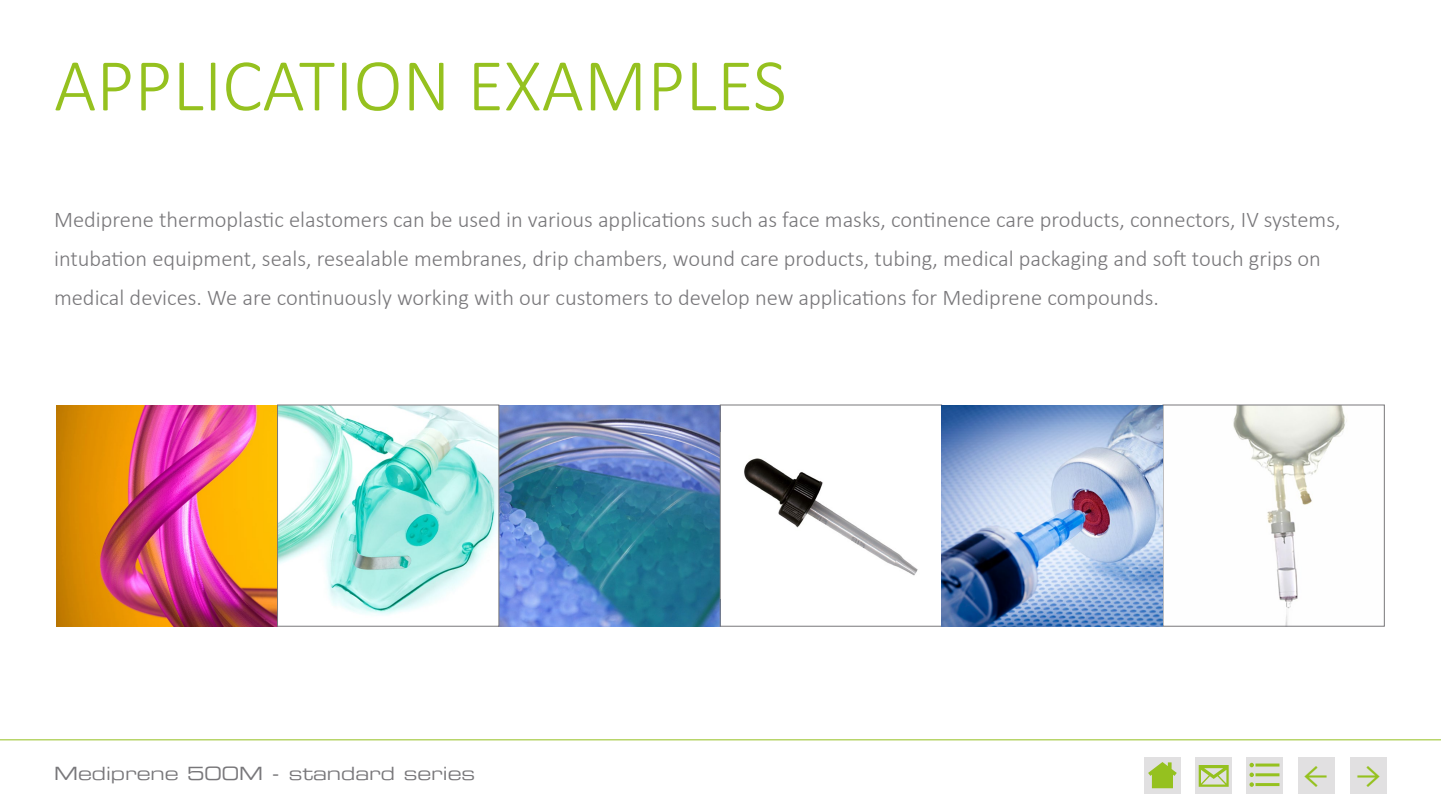
<style>
.page{position:relative;width:1441px;height:810px;background:#fff}
.page>*{position:absolute;margin:0;border:0;box-sizing:border-box;transform-origin:0 0}
.t1{font:300 75px "Calibri";color:#95c11f}
.t2{font:37.5px "Minion Pro";color:#95c11f}
.t3{font:300 22.5px/39px "Calibri";color:#78777a}
.t4{font:18px "Eurostile Extended Two";color:#78777a}
</style>
<div class="page">
<div style="left:1349px;top:757px;width:37px;height:37px;background:#e1e0e1"></div>
<hr style="left:0;top:739px;width:1440px;height:1px;background:#95c11f">
<div style="left:1246px;top:757px;width:37px;height:37px;background:#e1e0e1"></div>
<hr style="left:1255px;top:783px;width:24px;height:3px;background:#95c11f">
<hr style="left:1255px;top:773px;width:24px;height:3px;background:#95c11f">
<svg style="left:1249px;top:773px;width:4px;height:14px"></svg>
<hr style="left:1255px;top:764px;width:24px;height:3px;background:#95c11f">
<svg style="left:1249px;top:763px;width:4px;height:4px"></svg>
<div style="left:1297px;top:757px;width:37px;height:37px;background:#e1e0e1"></div>
<div style="left:1195px;top:757px;width:37px;height:37px;background:#e1e0e1"></div>
<svg style="left:1198px;top:765px;width:30px;height:22px"></svg>
<div style="left:1144px;top:757px;width:37px;height:37px;background:#e1e0e1"></div>
<svg style="left:1148px;top:762px;width:28px;height:26px"></svg>
<img style="left:56px;top:405px;width:221px;height:221px">
<img style="left:279px;top:405px;width:440px;height:221px">
<img style="left:941px;top:405px;width:406px;height:221px">
<div style="left:277px;top:405px;width:222px;height:222px;border:1px solid #78777a"></div>
<img style="left:744px;top:458px;width:174px;height:118px">
<div style="left:719px;top:405px;width:222px;height:222px;border:1px solid #78777a"></div>
<h1 class="t1" style="left:54px;top:39px;width:734px">APPLICATION EXAMPLES</h1>
<p class="t3" style="left:54px;top:200px;width:1287px">Mediprene thermoplastic elastomers can be used in various applications such as face masks, continence care products, connectors, IV systems, intubation equipment, seals, resealable membranes, drip chambers, wound care products, tubing, medical packaging and soft touch grips on medical devices. We are continuously working with our customers to develop new applications for Mediprene compounds.</p>
<p class="t4" style="left:54px;top:761px;width:422px">Mediprene 500M - standard series</p>
<h2 class="t2" style="left:1303px;top:749px;width:26px">←</h2>
</div>
